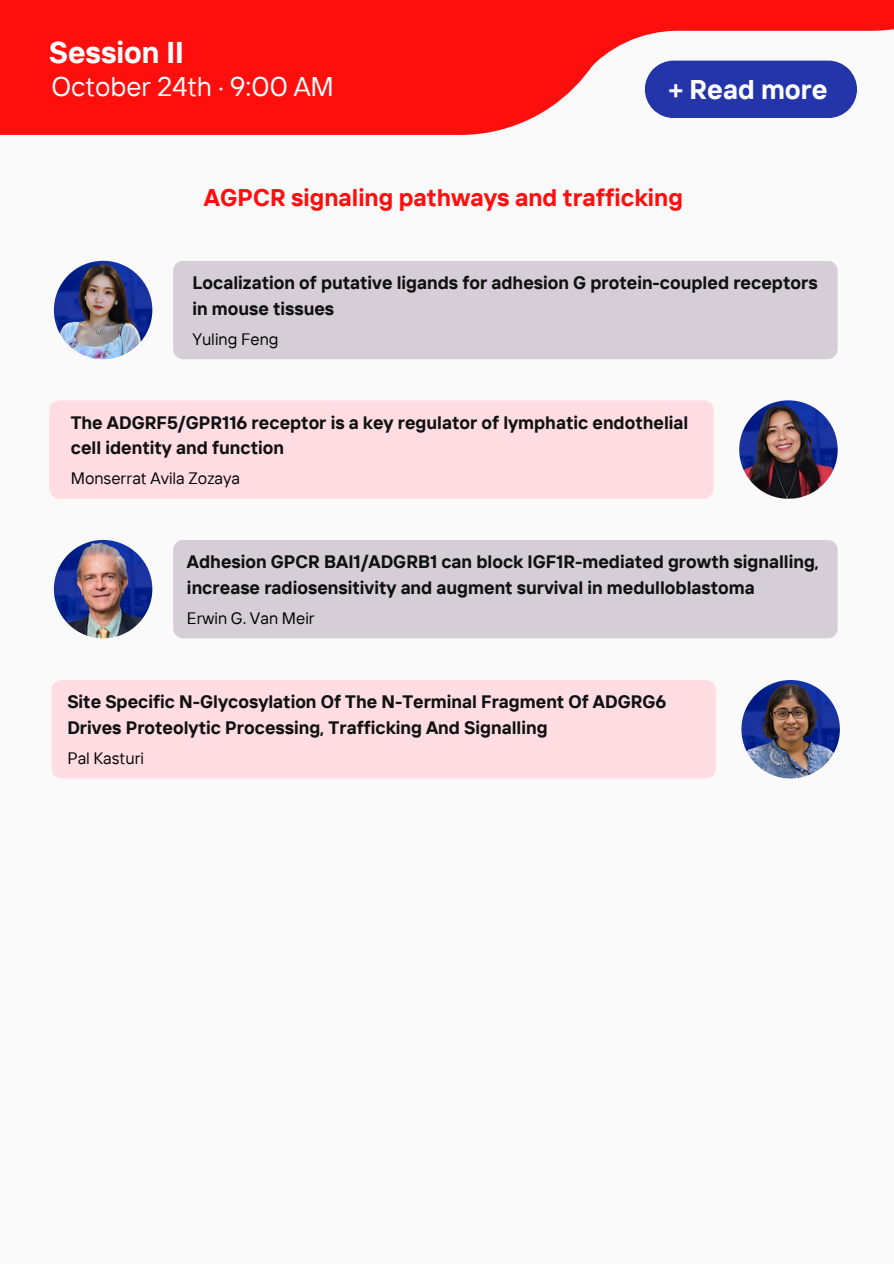
<style>
.page{position:relative;width:894px;height:1264px;background:#fff}
.page>*{position:absolute;margin:0;border:0;box-sizing:border-box;transform-origin:0 0}
.t1{font:700 30px "TT Interphases";color:#fff}
.t2{font:27px "TT Interphases";color:#fff}
.t3{font:700 27px "TT Interphases";color:#fff}
.t4{font:700 24px "TT Interphases";color:#ff0e0e}
.t5{font:700 18px/25.5px "TT Interphases";color:#101112}
.t6{font:16.5px "TT Interphases";color:#000}
</style>
<div class="page">
<div style="left:0;top:0;width:893px;height:1263px;background:#fafafa"></div>
<svg style="left:0;top:73px;width:857px;height:62px;fill:#ff0e0e"></svg>
<svg style="left:0;top:0;width:893px;height:73px;background:#fe3030"></svg>
<img style="left:54px;top:261px;width:98px;height:98px;border-radius:50%">
<div style="left:173px;top:261px;width:664px;height:98px;background:#d5ced6;border-radius:10px"></div>
<img style="left:739px;top:400px;width:98px;height:99px;border-radius:50%">
<div style="left:49px;top:400px;width:664px;height:99px;background:#ffdde2;border-radius:10px"></div>
<img style="left:54px;top:540px;width:98px;height:98px;border-radius:50%">
<div style="left:173px;top:540px;width:664px;height:98px;background:#d5ced6;border-radius:10px"></div>
<img style="left:741px;top:680px;width:98px;height:98px;border-radius:50%">
<div style="left:51px;top:680px;width:664px;height:98px;background:#ffdde2;border-radius:10px"></div>
<div style="left:644px;top:61px;width:212px;height:57px;background:#2335a9"></div>
<h3 class="t1" style="left:49px;top:33px;width:136px">Session II</h3>
<p class="t2" style="left:51px;top:69px;width:284px">October 24th · 9:00 AM</p>
<h2 class="t3" style="left:668px;top:72px;width:161px">+ Read more</h2>
<h4 class="t4" style="left:204px;top:182px;width:480px">AGPCR signaling pathways and trafficking</h4>
<p class="t5" style="left:192px;top:269px;width:626px">Localization of putative ligands for adhesion G protein-coupled receptors in mouse tissues</p>
<h4 class="t6" style="left:192px;top:328px;width:88px">Yuling Feng</h4>
<h4 class="t5" style="left:71px;top:409px;width:619px">The ADGRF5/GPR116 receptor is a key regulator of lymphatic endothelial cell identity and function</h4>
<p class="t6" style="left:71px;top:467px;width:171px">Monserrat Avila Zozaya</p>
<p class="t5" style="left:187px;top:548px;width:633px">Adhesion GPCR BAI1/ADGRB1 can block IGF1R-mediated growth signalling, increase radiosensitivity and augment survival in medulloblastoma</p>
<p class="t6" style="left:187px;top:607px;width:129px">Erwin G. Van Meir</p>
<h4 class="t5" style="left:67px;top:688px;width:600px">Site Specific N-Glycosylation Of The N-Terminal Fragment Of ADGRG6<br>Drives Proteolytic Processing, Trafficking And Signalling</h4>
<p class="t6" style="left:67px;top:747px;width:78px">Pal Kasturi</p>
</div>
